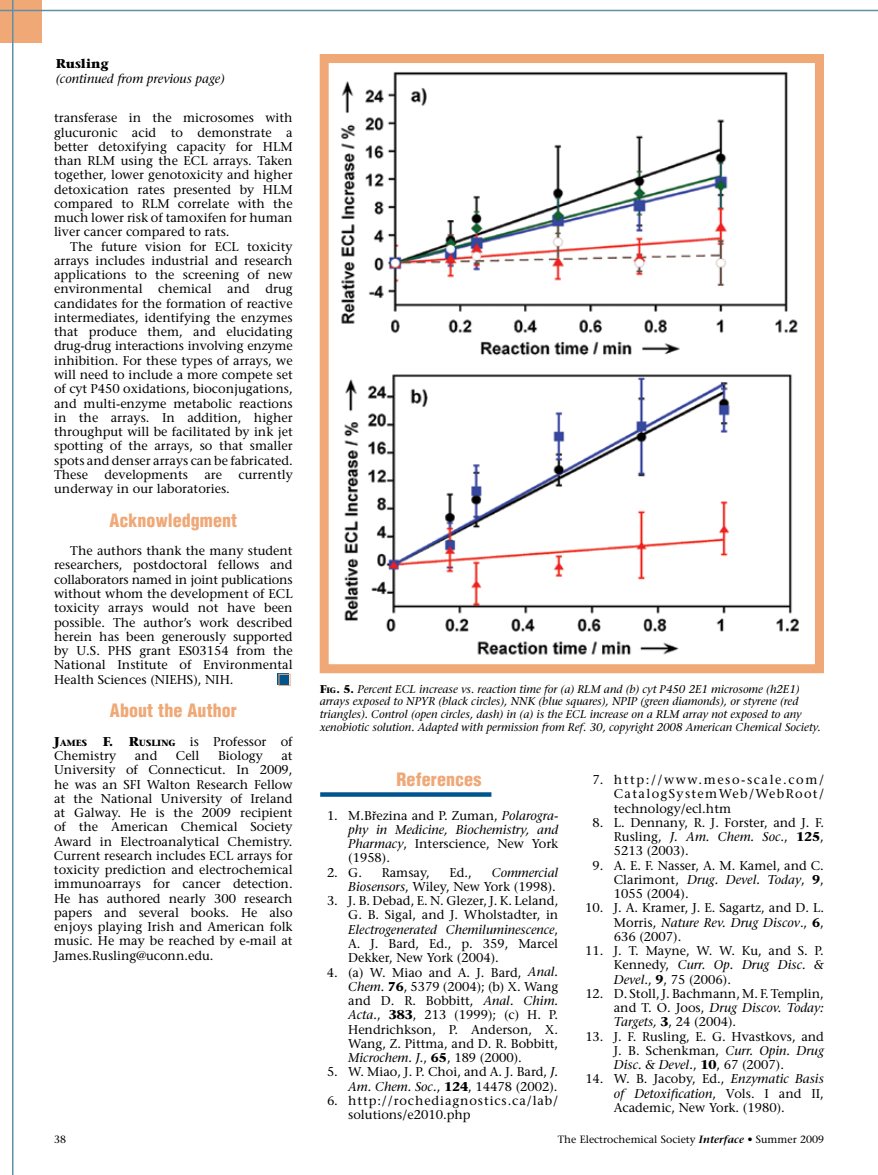
<style>
.page{position:relative;width:878px;height:1175px;background:#fff}
.page>*{position:absolute;margin:0;border:0;box-sizing:border-box;transform-origin:0 0}
.t1{font:900 condensed 18px "Helvetica";letter-spacing:.005em;color:#efa876}
.t2{font:12.75px/14.2px "Stone Serif";color:#000;text-align:justify}
.t3{font:12.75px/14.2px "Stone Serif";letter-spacing:.07em;color:#000}
.t4{font:italic 12.75px "Stone Serif";color:#000}
.t5{font:700 12.75px "Stone Serif";color:#000}
.t6{font:italic 11.25px/12.8px "Stone Serif";color:#000}
.t7{font:10.5px "Stone Serif";color:#000}
.s1{font-weight:700}
.s2{font-weight:700;font-size:8.85px}
.s3{font-weight:700;font-style:normal}
.s4{font-weight:700;font-style:normal;font-size:7.8px}
.s5{font-family:"Times New Roman";font-size:13.5px}
.s6{font-style:italic}
.s7{font-weight:600;font-style:italic}
</style>
<div class="page">
<div style="left:0;top:0;width:42px;height:42px;background:#efa876"></div>
<hr style="left:12px;top:0;width:2px;height:1174px;background:#5e91a8">
<hr style="left:0;top:10px;width:878px;height:1px;background:#5e91a8">
<svg style="left:277px;top:673px;width:11px;height:11px"></svg>
<div style="left:279px;top:674px;width:11px;height:11px;border:1px solid #efa876"></div>
<img style="left:341px;top:72px;width:458px;height:583px">
<div style="left:320px;top:54px;width:504px;height:619px;border:9px solid #efa876"></div>
<svg style="left:320px;top:792px;width:171px;height:4px"></svg>
<p class="t5" style="left:56px;top:56px;width:55px">RUSLING</p>
<p class="t4" style="left:56px;top:70px;width:170px">(continued from previous page)</p>
<p class="t2" style="left:54px;top:111px;width:240px">transferase in the microsomes with glucuronic acid to demonstrate a better detoxifying capacity for HLM than RLM using the ECL arrays. Taken together, lower genotoxicity and higher detoxication rates presented by HLM compared to RLM correlate with the much lower risk of tamoxifen for human liver cancer compared to rats.</p>
<p class="t2" style="left:54px;top:239px;width:240px;text-indent:16px">The future vision for ECL toxicity arrays includes industrial and research applications to the screening of new environmental chemical and drug candidates for the formation of reactive intermediates, identifying the enzymes that produce them, and elucidating drug-drug interactions involving enzyme inhibition. For these types of arrays, we will need to include a more compete set of cyt P450 oxidations, bioconjugations, and multi-enzyme metabolic reactions in the arrays. In addition, higher throughput will be facilitated by ink jet spotting of the arrays, so that smaller spots and denser arrays can be fabricated.<br>These</p>
<p class="t2" style="left:105px;top:467px;width:85px">developments</p>
<p class="t2" style="left:204px;top:467px;width:19px">are</p>
<p class="t2" style="left:238px;top:467px;width:56px">currently</p>
<p class="t2" style="left:54px;top:481px;width:177px">underway in our laboratories.</p>
<h1 class="t1" style="left:109px;top:509px;width:129px">Acknowledgment</h1>
<p class="t2" style="left:54px;top:543px;width:240px;text-indent:16px">The authors thank the many student researchers, postdoctoral fellows and collaborators named in joint publications without whom the development of ECL toxicity arrays would not have been possible. The author’s work described herein has been generously supported by U.S. PHS grant ES03154 from the National Institute of Environmental Health Sciences (NIEHS), NIH.</p>
<h1 class="t1" style="left:110px;top:699px;width:129px">About the Author</h1>
<p class="t2" style="left:54px;top:734px;width:240px"><span class="s1">J</span><span class="s2">AMES</span> <span class="s1">F. R</span><span class="s2">USLING</span> is Professor of<br>Chemistry</p>
<p class="t2" style="left:135px;top:748px;width:24px">and</p>
<p class="t2" style="left:176px;top:748px;width:25px">Cell</p>
<p class="t2" style="left:218px;top:748px;width:46px">Biology</p>
<p class="t2" style="left:54px;top:748px;width:240px;text-indent:227px">at University of Connecticut. In 2009, he was an SFI Walton Research Fellow at the National University of Ireland at Galway. He is the 2009 recipient of the American Chemical Society Award in Electroanalytical Chemistry.<br>Current research includes ECL arrays for toxicity prediction and electrochemical immunoarrays for cancer detection.<br>He has authored nearly 300 research papers and several books. He also enjoys playing Irish and American folk music. He may be reached by e-mail at James.Rusling@uconn.edu.</p>
<p class="t6" style="left:320px;top:682px;width:502px"><span class="s3">F</span><span class="s4">IG</span><span class="s3">. 5.</span> Percent ECL increase vs. reaction time for (a) RLM and (b) cyt P450 2E1 microsome (h2E1) arrays exposed to NPYR (black circles), NNK (blue squares), NPIP (green diamonds), or styrene (red triangles). Control (open circles, dash) in (a) is the ECL increase on a RLM array not exposed to any xenobiotic solution. Adapted with permission from Ref. 30, copyright 2008 American Chemical Society.</p>
<h1 class="t1" style="left:396px;top:768px;width:87px">References</h1>
<p class="t2" style="left:348px;top:808px;width:212px;text-indent:-21px">1. M.B<span class="s5">ř</span>ezina and P. Zuman, <span class="s6">Polarogra&shy;phy in Medicine, Biochemistry, and Pharmacy</span>, Interscience, New York (1958).</p>
<p class="t2" style="left:327px;top:865px;width:36px">2. G.</p>
<p class="t2" style="left:382px;top:865px;width:50px">Ramsay,</p>
<p class="t2" style="left:449px;top:865px;width:24px">Ed.,</p>
<p class="t2" style="left:614px;top:772px;width:212px;text-indent:-21px">7. http://www.meso-scale.com/ CatalogSystemWeb/WebRoot/ technology/ecl.htm</p>
<p class="t2" style="left:613px;top:815px;width:212px;text-indent:-21px">8. L. Dennany, R. J. Forster, and J. F.<br>Rusling, <span class="s6">J. Am. Chem. Soc</span>., <span class="s1">125</span>, 5213 (2003).</p>
<p class="t2" style="left:613px;top:858px;width:212px;text-indent:-21px">9. A. E. F. Nasser, A. M. Kamel, and C.<br>Clarimont, <span class="s6">Drug. Devel. Today</span>, <span class="s1">9</span>, 1055 (2004).</p>
<p class="t2" style="left:613px;top:900px;width:212px;text-indent:-28px">10. J. A. Kramer, J. E. Sagartz, and D. L.<br>Morris, <span class="s6">Nature Rev. Drug Discov</span>., <span class="s1">6</span>, 636 (2007).</p>
<p class="t2" style="left:613px;top:943px;width:212px;text-indent:-28px">11. J. T. Mayne, W. W. Ku, and S. P.<br>Kennedy, <span class="s6">Curr. Op. Drug Disc. &amp; Devel</span>., <span class="s1">9</span>, 75 (2006).</p>
<p class="t2" style="left:613px;top:986px;width:212px;text-indent:-28px">12. D. Stoll, J. Bachmann, M. F. Templin, and T. O. Joos, <span class="s6">Drug Discov. Today:<br>Targets,</span> <span class="s1">3</span>, 24 (2004).</p>
<p class="t2" style="left:614px;top:1029px;width:212px;text-indent:-28px">13. J. F. Rusling, E. G. Hvastkovs, and J. B. Schenkman, <span class="s6">Curr. Opin. Drug Disc. &amp; Devel.</span>, <span class="s1">10</span>, 67 (2007).</p>
<p class="t2" style="left:614px;top:1071px;width:212px;text-indent:-28px">14. W. B. Jacoby, Ed., <span class="s6">Enzymatic Basis of Detoxification</span>, Vols. I and II, Academic, New York. (1980).</p>
<p class="t2" style="left:348px;top:865px;width:212px;text-align:right"><span class="s6">Commercial<br>Biosensors</span>, Wiley, New York (1998).</p>
<p class="t2" style="left:348px;top:893px;width:212px;text-indent:-21px">3. J. B. Debad, E. N. Glezer, J. K. Leland, G. B. Sigal, and J. Wholstadter, in <span class="s6">Electrogenerated Chemiluminescence</span>, A. J. Bard, Ed., p. 359, Marcel Dekker, New York (2004).</p>
<p class="t2" style="left:348px;top:964px;width:212px;text-indent:-21px">4. (a) W. Miao and A. J. Bard, <span class="s6">Anal.<br>Chem.</span> <span class="s1">76</span>, 5379 (2004); (b) X. Wang and D. R. Bobbitt, <span class="s6">Anal. Chim.<br>Acta.</span>, <span class="s1">383</span>, 213 (1999); (c) H. P.<br>Hendrichkson, P. Anderson, X.<br>Wang, Z. Pittma, and D. R. Bobbitt, <span class="s6">Microchem. J.</span>, <span class="s1">65</span>, 189 (2000).</p>
<p class="t2" style="left:327px;top:1064px;width:233px;text-align:right">5. W. Miao, J. P. Choi, and A. J. Bard, <span class="s6">J.<br>Am. Chem. Soc.</span>, <span class="s1">124</span>, 14478 (2002).</p>
<p class="t3" style="left:348px;top:1093px;width:211px;text-indent:-21px">6. http://rochediagnostics.ca/lab/ solutions/e2010.php</p>
<p class="t7" style="left:54px;top:1132px;width:14px">38</p>
<p class="t7" style="left:558px;top:1132px;width:268px">The Electrochemical Society <span class="s7">Interface</span> • Summer 2009</p>
</div>
